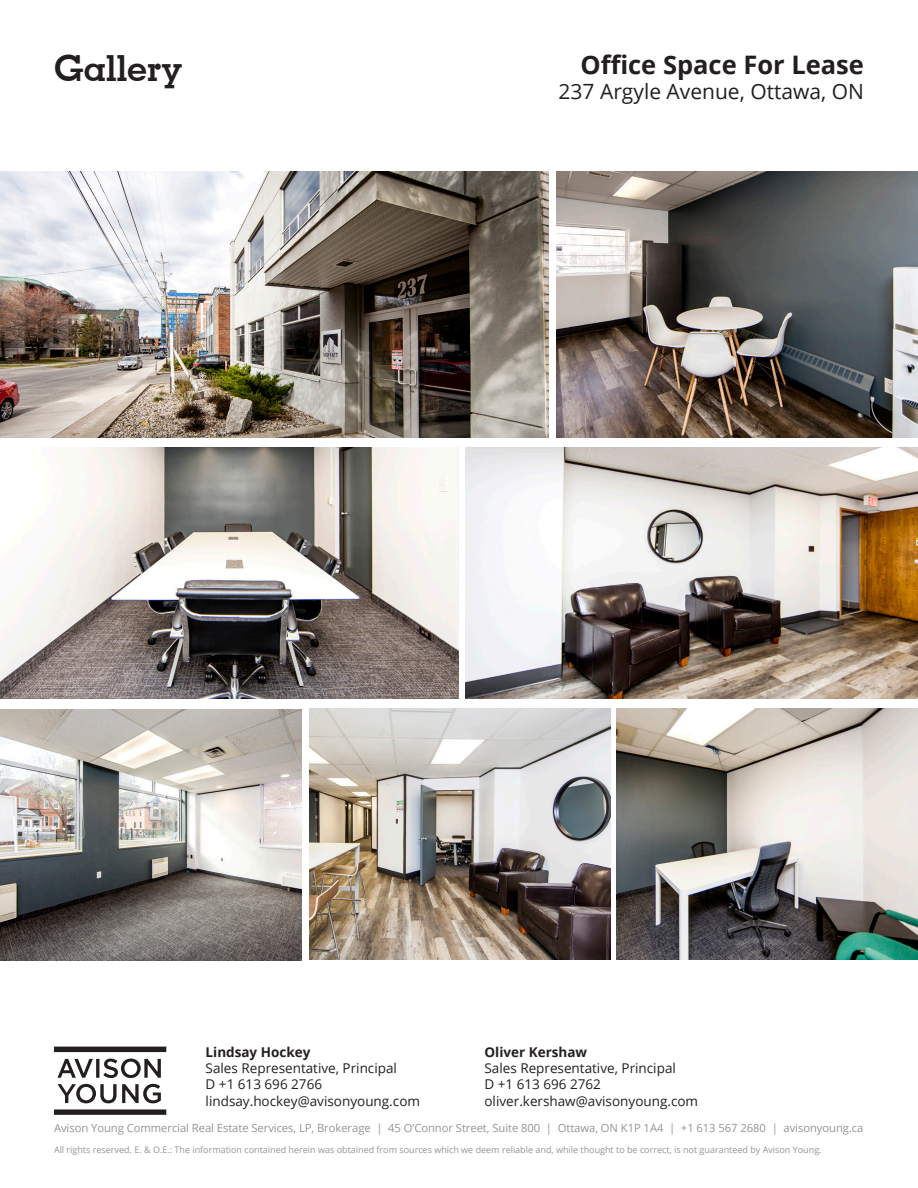
<style>
.page{position:relative;width:918px;height:1188px;background:#fff}
.page>*{position:absolute;margin:0;border:0;box-sizing:border-box;transform-origin:0 0}
.Space_plan_major_hea{font:700 36px "Geometric Slab 703 BT";color:#231f20}
.Top_header_pg_2{font:700 25.5px "Open Sans";color:#231f20}
.Top_header_detail_pg{font:21px "Open Sans";color:#231f20}
.t1{font:13.5px/16.2px "Open Sans";color:#231f20}
.t2{font:700 13.5px "Open Sans";color:#231f20}
.t3{font:11.25px "Open Sans";letter-spacing:-.005em;color:#939598}
.t4{font:9px "Open Sans";color:#939598}
</style>
<div class="page">
<svg style="left:54px;top:1047px;width:112px;height:5px"></svg>
<svg style="left:54px;top:1109px;width:112px;height:6px"></svg>
<svg style="left:58px;top:1059px;width:103px;height:19px"></svg>
<svg style="left:58px;top:1084px;width:103px;height:19px"></svg>
<img style="left:0;top:447px;width:459px;height:251px">
<img style="left:0;top:171px;width:548px;height:266px">
<img style="left:556px;top:171px;width:362px;height:266px">
<img style="left:465px;top:447px;width:453px;height:251px">
<img style="left:617px;top:708px;width:301px;height:251px">
<img style="left:309px;top:708px;width:301px;height:251px">
<img style="left:1px;top:710px;width:300px;height:251px">
<p class="Space_plan_major_hea" style="left:54px;top:47px;width:130px">Gallery</p>
<p class="Top_header_pg_2" style="left:580px;top:46px;width:285px">Office Space For Lease</p>
<p class="Top_header_detail_pg" style="left:559px;top:77px;width:307px">237 Argyle Avenue, Ottawa, ON</p>
<h3 class="t2" style="left:206px;top:1042px;width:106px">Lindsay Hockey</h3>
<h3 class="t1" style="left:206px;top:1060px;width:216px">Sales Representative, Principal<br>D +1 613 696 2766 lindsay.hockey@avisonyoung.com</h3>
<h3 class="t2" style="left:485px;top:1042px;width:104px">Oliver Kershaw</h3>
<h3 class="t1" style="left:485px;top:1060px;width:215px">Sales Representative, Principal<br>D +1 613 696 2762 oliver.kershaw@avisonyoung.com</h3>
<p class="t3" style="left:54px;top:1120px;width:811px">Avison Young Commercial Real Estate Services, LP, Brokerage | 45 O’Connor Street, Suite 800 | Ottawa, ON K1P 1A4 | +1 613 567 2680 | avisonyoung.ca</p>
<p class="t4" style="left:54px;top:1144px;width:769px">All rights reserved. E. &amp; O.E.: The information contained herein was obtained from sources which we deem reliable and, while thought to be correct, is not guaranteed by Avison Young.</p>
</div>
